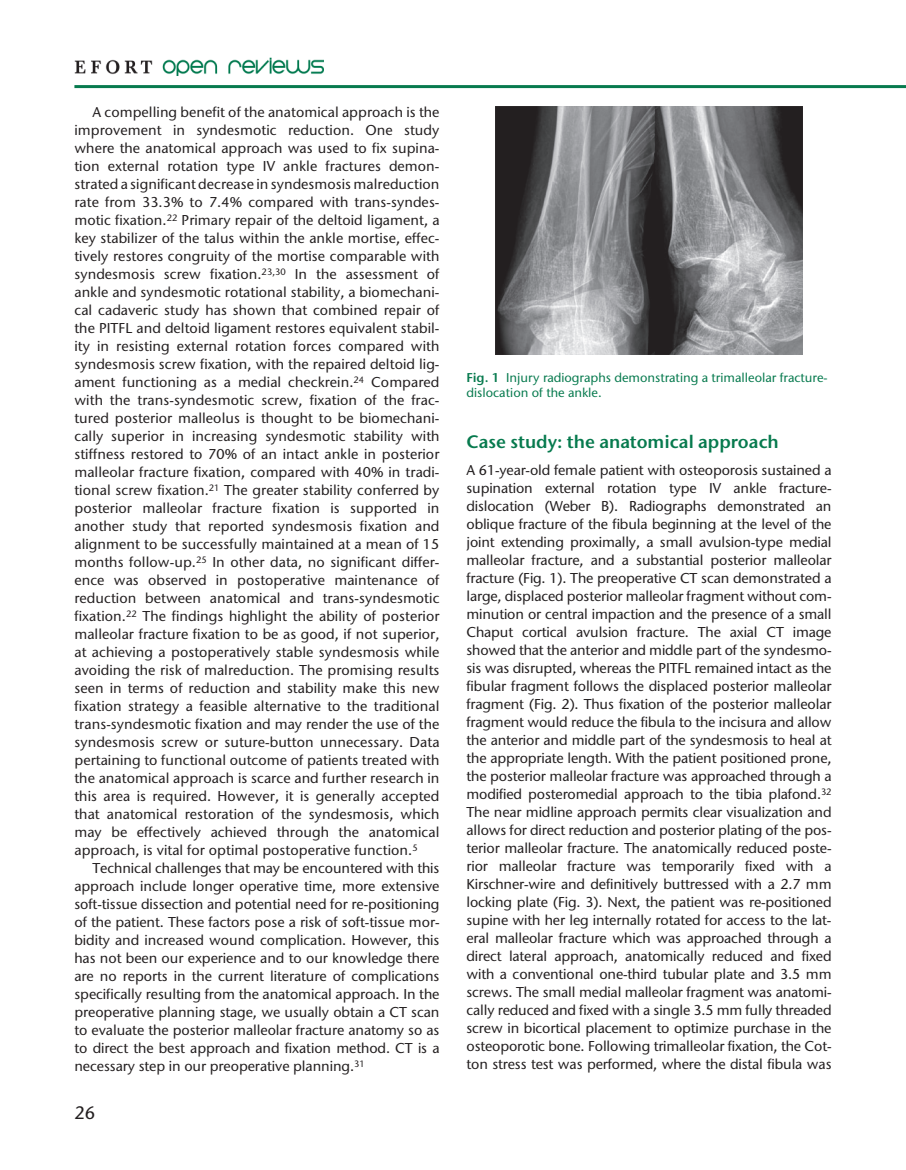
<style>
.page{position:relative;width:906px;height:1170px;background:#fff}
.page>*{position:absolute;margin:0;border:0;box-sizing:border-box;transform-origin:0 0}
.t1{font:600 18px "Stone Sans ITC Pro";color:#077a4e}
.t2{font:500 18px "Stone Sans ITC Pro";color:#231f20}
.t3{font:500 14.25px/18px "Stone Sans ITC Pro";letter-spacing:-.005em;color:#231f20;text-align:justify}
.t4{font:500 12.75px/15px "Stone Sans ITC Pro";color:#077a4e}
.s1{font-weight:600}
</style>
<div class="page">
<img style="left:74px;top:57px;width:250px;height:19px">
<hr style="left:74px;top:85px;width:832px;height:3px;background:#077a4e">
<img style="left:496px;top:106px;width:306px;height:249px">
<p class="t3" style="left:74px;top:103px;width:367px;text-indent:18px">A compelling benefit of the anatomical approach is the improvement in syndesmotic reduction. One study where the anatomical approach was used to fix supina&shy;tion external rotation type IV ankle fractures demon&shy;strated a significant decrease in syndesmosis malreduction rate from 33.3% to 7.4% compared with trans-syndes&shy;motic fixation.<sup>22</sup> Primary repair of the deltoid ligament, a key stabilizer of the talus within the ankle mortise, effec&shy;tively restores congruity of the mortise comparable with syndesmosis screw fixation.<sup>23,30</sup> In the assessment of ankle and syndesmotic rotational stability, a biomechani&shy;cal cadaveric study has shown that combined repair of the PITFL and deltoid ligament restores equivalent stabil&shy;ity in resisting external rotation forces compared with syndesmosis screw fixation, with the repaired deltoid lig&shy;ament functioning as a medial checkrein.<sup>24</sup> Compared with the trans-syndesmotic screw, fixation of the frac&shy;tured posterior malleolus is thought to be biomechani&shy;cally superior in increasing syndesmotic stability with stiffness restored to 70% of an intact ankle in posterior malleolar fracture fixation, compared with 40% in tradi&shy;tional screw fixation.<sup>21</sup> The greater stability conferred by posterior malleolar fracture fixation is supported in another study that reported syndesmosis fixation and alignment to be successfully maintained at a mean of 15 months follow-up.<sup>25</sup> In other data, no significant differ&shy;ence was observed in postoperative maintenance of reduction between anatomical and trans-syndesmotic fixation.<sup>22</sup> The findings highlight the ability of posterior malleolar fracture fixation to be as good, if not superior, at achieving a postoperatively stable syndesmosis while avoiding the risk of malreduction. The promising results seen in terms of reduction and stability make this new fixation strategy a feasible alternative to the traditional trans-syndesmotic fixation and may render the use of the syndesmosis screw or suture-button unnecessary. Data pertaining to functional outcome of patients treated with the anatomical approach is scarce and further research in this area is required. However, it is generally accepted that anatomical restoration of the syndesmosis, which may be effectively achieved through the anatomical approach, is vital for optimal postoperative function.<sup>5</sup></p>
<p class="t3" style="left:74px;top:859px;width:366px;text-indent:18px">Technical challenges that may be encountered with this approach include longer operative time, more extensive soft-tissue dissection and potential need for re-positioning of the patient. These factors pose a risk of soft-tissue mor&shy;bidity and increased wound complication. However, this has not been our experience and to our knowledge there are no reports in the current literature of complications specifically resulting from the anatomical approach. In the preoperative planning stage, we usually obtain a CT scan to evaluate the posterior malleolar fracture anatomy so as to direct the best approach and fixation method. CT is a necessary step in our preoperative planning.<sup>31</sup></p>
<p class="t2" style="left:74px;top:1101px;width:22px">26</p>
<p class="t4" style="left:466px;top:370px;width:362px"><span class="s1">Fig. 1</span> Injury radiographs demonstrating a trimalleolar fracture&shy;dislocation of the ankle.</p>
<p class="t1" style="left:466px;top:430px;width:314px">Case study: the anatomical approach</p>
<p class="t3" style="left:466px;top:460px;width:367px">A 61-year-old female patient with osteoporosis sustained a supination external rotation type IV ankle fracture&shy;dislocation (Weber B). Radiographs demonstrated an oblique fracture of the fibula beginning at the level of the joint extending proximally, a small avulsion-type medial malleolar fracture, and a substantial posterior malleolar fracture (Fig. 1). The preoperative CT scan demonstrated a large, displaced posterior malleolar fragment without com&shy;minution or central impaction and the presence of a small Chaput cortical avulsion fracture. The axial CT image showed that the anterior and middle part of the syndesmo&shy;sis was disrupted, whereas the PITFL remained intact as the fibular fragment follows the displaced posterior malleolar fragment (Fig. 2). Thus fixation of the posterior malleolar fragment would reduce the fibula to the incisura and allow the anterior and middle part of the syndesmosis to heal at the appropriate length. With the patient positioned prone, the posterior malleolar fracture was approached through a modified posteromedial approach to the tibia plafond.<sup>32<br></sup>The near midline approach permits clear visualization and allows for direct reduction and posterior plating of the pos&shy;terior malleolar fracture. The anatomically reduced poste&shy;rior malleolar fracture was temporarily fixed with a Kirschner-wire and definitively buttressed with a 2.7 mm locking plate (Fig. 3). Next, the patient was re-positioned supine with her leg internally rotated for access to the lat&shy;eral malleolar fracture which was approached through a direct lateral approach, anatomically reduced and fixed with a conventional one-third tubular plate and 3.5 mm screws. The small medial malleolar fragment was anatomi&shy;cally reduced and fixed with a single 3.5 mm fully threaded screw in bicortical placement to optimize purchase in the osteoporotic bone. Following trimalleolar fixation, the Cot&shy;ton stress test was performed, where the distal fibula was</p>
</div>
